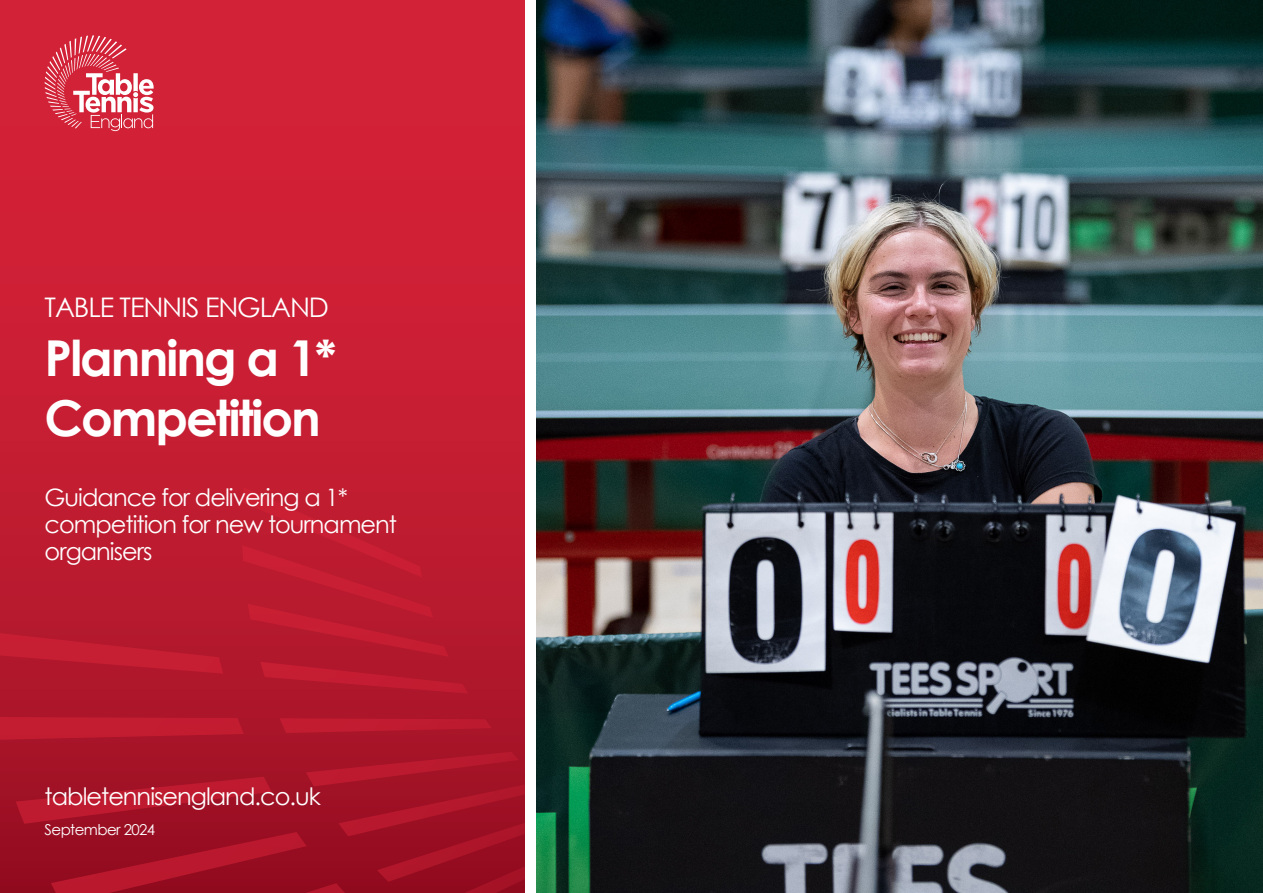
<style>
.page{position:relative;width:1263px;height:893px;background:#fff}
.page>*{position:absolute;margin:0;border:0;box-sizing:border-box;transform-origin:0 0}
.t1{font:700 49.5px/59.4px "Century Gothic";letter-spacing:-.04em;color:#fff}
.t2{font:27px "Century Gothic";letter-spacing:-.04em;color:#fff}
.t3{font:24px/27px "Century Gothic";letter-spacing:-.04em;color:#fff}
.t4{font:15px "Century Gothic";letter-spacing:-.04em;color:#fff}
</style>
<div class="page">
<div style="left:0;top:0;width:525px;height:893px;background:#d02036"></div>
<svg style="left:0;top:406px;width:525px;height:487px"></svg>
<img style="left:536px;top:0;width:727px;height:893px">
<svg style="left:45px;top:35px;width:109px;height:96px"></svg>
<p class="t2" style="left:45px;top:288px;width:286px">TABLE TENNIS ENGLAND</p>
<p class="t1" style="left:45px;top:326px;width:294px">Planning a 1*<br>Competition</p>
<p class="t3" style="left:45px;top:483px;width:354px">Guidance for delivering a 1* competition for new tournament organisers</p>
<p class="t3" style="left:45px;top:782px;width:278px">tabletennisengland.co.uk</p>
<p class="t4" style="left:45px;top:819px;width:112px">September 2024</p>
</div>
